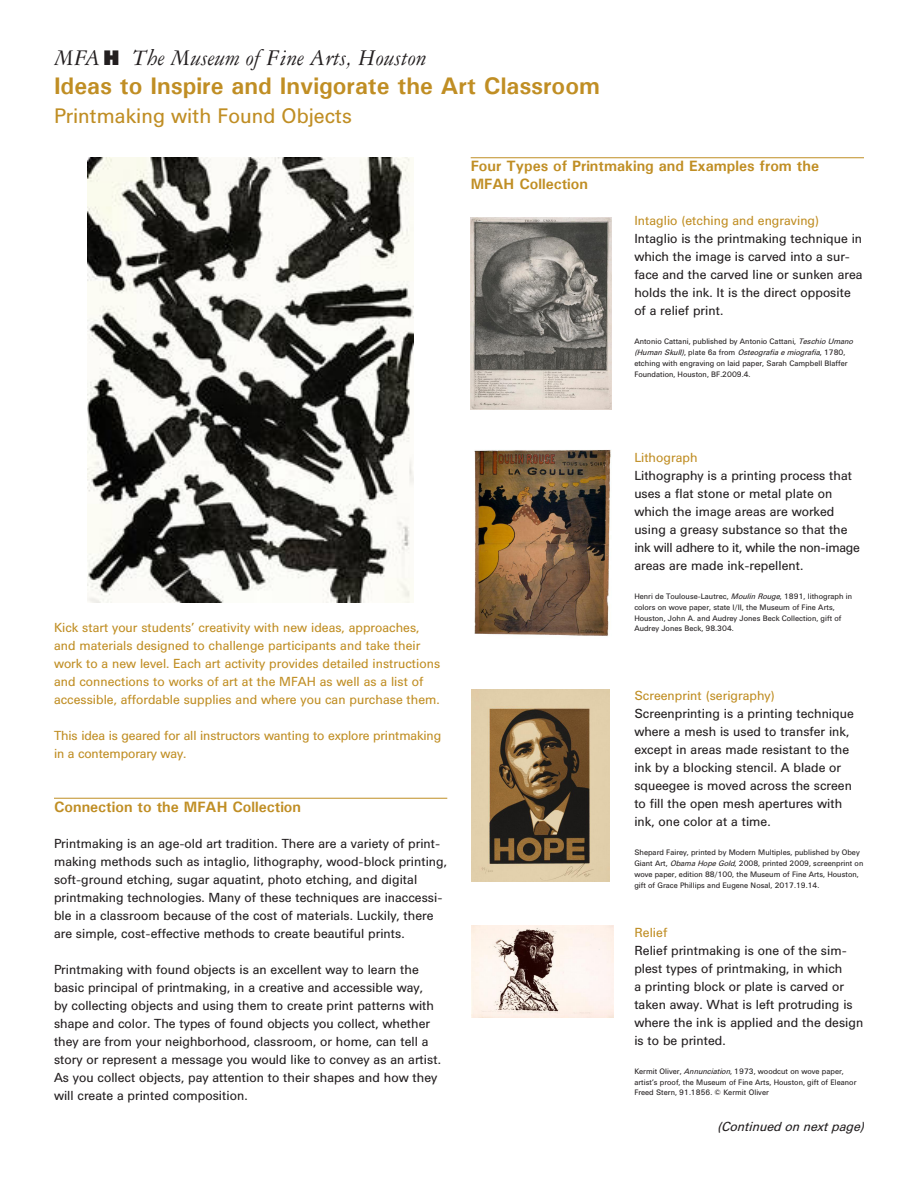
<style>
.page{position:relative;width:918px;height:1188px;background:#fff}
.page>*{position:absolute;margin:0;border:0;box-sizing:border-box;transform-origin:0 0}
.t1{font:700 24px/28.8px "Univers";color:#c08e24}
.t2{font:24px "Univers Houston";color:#c08e24}
.t3{font:15px/18px "Univers Houston";color:#231f20}
.t4{font:15px/18px "Univers Houston";color:#c08e24}
.t5{font:700 15px/18px "Univers";color:#c08e24}
.t6{font:italic 15px "Univers Houston";color:#231f20}
.t7{font:9px/10.8px "Univers Houston";color:#231f20}
.s1{font-family:"Garam Houston";font-weight:400;font-style:italic;color:#231f20}
.s2{font-style:italic}
</style>
<div class="page">
<hr style="left:54px;top:798px;width:393px;height:1px;background:#c08e24">
<hr style="left:471px;top:157px;width:393px;height:1px;background:#c08e24">
<img style="left:88px;top:158px;width:326px;height:444px">
<img style="left:471px;top:218px;width:141px;height:192px">
<img style="left:474px;top:450px;width:137px;height:186px">
<img style="left:471px;top:689px;width:139px;height:193px">
<img style="left:471px;top:925px;width:143px;height:93px">
<p class="t1" style="left:54px;top:42px;width:547px"><span class="s1">µ˙The Museum of Fine Arts, Houston<br></span>Ideas to Inspire and Invigorate the Art Classroom</p>
<p class="t2" style="left:54px;top:104px;width:300px">Printmaking with Found Objects</p>
<p class="t5" style="left:471px;top:157px;width:350px">Four Types of Printmaking and Examples from the<br>MFAH Collection</p>
<p class="t4" style="left:634px;top:212px;width:186px">Intaglio (etching and engraving)</p>
<p class="t3" style="left:634px;top:230px;width:230px">Intaglio is the printmaking technique in which the image is carved into a sur&shy;face and the carved line or sunken area holds the ink. It is the direct opposite of a relief print.</p>
<p class="t7" style="left:634px;top:336px;width:223px">Antonio Cattani, published by Antonio Cattani, <span class="s2">TeschioUmano (HumanSkull)</span>, p l a t e 6 a f r o m <span class="s2">Osteografiaemiografia</span>, 1 7 8 0 , etching with engraving on laid paper, Sarah Campbell Blaffer Foundation, Houston, BF.2009.4.</p>
<p class="t4" style="left:54px;top:619px;width:388px">Kick start your students’ creativity with new ideas, approaches, and materials designed to challenge participants and take their work to a new level. Each art activity provides detailed instructions and connections to works of art at the MFAH as well as a list of accessible, affordable supplies and where you can purchase them.</p>
<p class="t4" style="left:54px;top:727px;width:389px">This idea is geared for all instructors wanting to explore printmaking in a contemporary way.</p>
<p class="t5" style="left:54px;top:797px;width:249px">Connection to the MFAH Collection</p>
<p class="t3" style="left:54px;top:835px;width:395px">Printmaking is an age-old art tradition. There are a variety of print&shy;making methods such as intaglio, lithography, wood-block printing, soft-ground etching, sugar aquatint, photo etching, and digital printmaking technologies. Many of these techniques are inaccessi&shy;ble in a classroom because of the cost of materials. Luckily, there are simple, cost-effective methods to create beautiful prints.</p>
<p class="t3" style="left:54px;top:961px;width:388px">Printmaking with found objects is an excellent way to learn the basic principal of printmaking, in a creative and accessible way,<br>by collecting objects and using them to create print patterns with shape and color. The types of found objects you collect, whether they are from your neighborhood, classroom, or home, can tell a story or represent a message you would like to convey as an artist.<br>As you collect objects, pay attention to their shapes and how they will create a printed composition.</p>
<p class="t4" style="left:634px;top:449px;width:65px">Lithograph</p>
<p class="t3" style="left:634px;top:467px;width:227px">Lithography is a printing process that uses a flat stone or metal plate on which the image areas are worked using a greasy substance so that the ink will adhere to it, while the non-image areas are made ink-repellent.</p>
<p class="t7" style="left:634px;top:591px;width:219px">Henri de Toulouse-Lautrec, <span class="s2">MoulinRouge</span>, 1891, lithograph in colors on wove paper, state I/II, the Museum of Fine Arts, Houston, John A. and Audrey Jones Beck Collection, gift of Audrey Jones Beck, 98.304.</p>
<p class="t4" style="left:634px;top:687px;width:142px">Screenprint (serigraphy)</p>
<p class="t3" style="left:634px;top:705px;width:221px">Screenprinting is a printing technique where a mesh is used to transfer ink, except in areas made resistant to the ink by a blocking stencil. A blade or squeegee is moved across the screen to fill the open mesh apertures with ink, one color at a time.</p>
<p class="t7" style="left:634px;top:847px;width:231px">Shepard Fairey, printed by Modern Multiples, published by Obey Giant Art, <span class="s2">ObamaHopeGold</span>, 2008, printed 2009, screenprint on wove paper, edition 88/100, the Museum of Fine Arts, Houston, gift of Grace Phillips and Eugene Nosal, 2017.19.14.</p>
<p class="t4" style="left:634px;top:924px;width:34px">Relief</p>
<p class="t3" style="left:634px;top:942px;width:230px">Relief printmaking is one of the sim&shy;plest types of printmaking, in which<br>a printing block or plate is carved or taken away. What is left protruding is where the ink is applied and the design is to be printed.</p>
<p class="t7" style="left:634px;top:1066px;width:224px">Kermit Oliver, <span class="s2">Annunciation</span>, 1973, woodcut on wove paper, artist’s proof, the Museum of Fine Arts, Houston, gift of Eleanor<br>Freed Stern, 91.1856. © Kermit Oliver</p>
<p class="t6" style="left:717px;top:1120px;width:152px">(Continuedonnextpage)</p>
</div>
